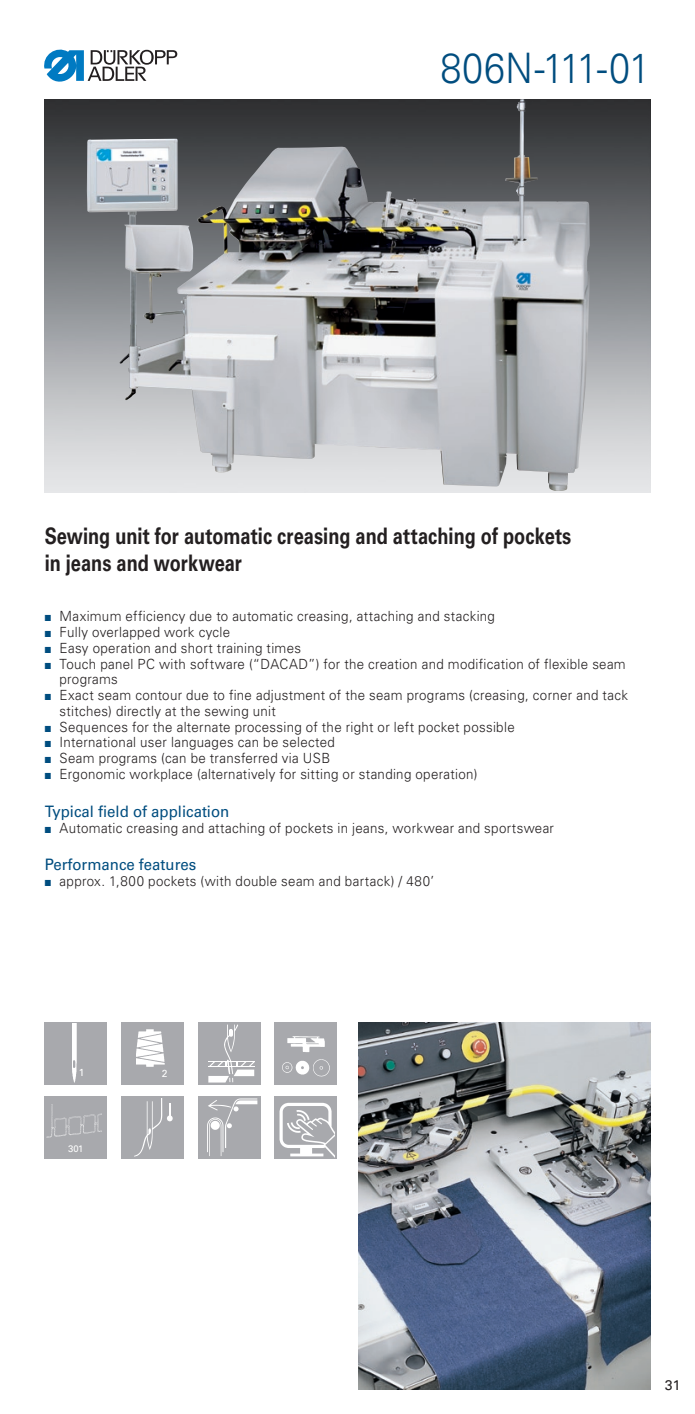
<style>
.page{position:relative;width:695px;height:1414px;background:#fff}
.page>*{position:absolute;margin:0;border:0;box-sizing:border-box;transform-origin:0 0}
.Titel_1{font:300 42px "Univers";letter-spacing:-.01em;color:#004d7f;scale:.9 1}
.Zwischenüberschrift{font:700 22.75px/27.3px "Univers";letter-spacing:.005em;color:#231f20;scale:.8 1}
.Subheadline_Univers{font:15.75px "Univers";color:#004d7f;scale:.95 1}
.Einzug_3_mm_Dürkopp{font:300 14px/15.8px "Univers";letter-spacing:.025em;color:#231f20;scale:.95 1}
.t1{font:14px "Univers";color:#231f20}
.Piktogramme{font:10.33px "Univers";color:#fff}
.t2{font:9.45px "Univers";color:#fff}
.s1{color:#004d7f}
</style>
<div class="page">
<img style="left:358px;top:1022px;width:292px;height:367px">
<img style="left:45px;top:99px;width:605px;height:394px">
<svg style="left:44px;top:50px;width:133px;height:32px"></svg>
<img style="left:197px;top:99px;width:325px;height:154px">
<div style="left:45px;top:1096px;width:62px;height:63px;background:#a8a9ad"></div>
<img style="left:47px;top:1104px;width:54px;height:33px">
<div style="left:122px;top:1022px;width:62px;height:62px;background:#a8a9ad"></div>
<img style="left:136px;top:1030px;width:29px;height:37px">
<div style="left:45px;top:1022px;width:62px;height:62px;background:#a8a9ad"></div>
<img style="left:73px;top:1023px;width:4px;height:60px">
<div style="left:198px;top:1022px;width:63px;height:62px;background:#a8a9ad"></div>
<svg style="left:208px;top:1024px;width:47px;height:58px"></svg>
<div style="left:274px;top:1022px;width:63px;height:62px;background:#a8a9ad"></div>
<img style="left:282px;top:1036px;width:47px;height:41px">
<div style="left:274px;top:1096px;width:63px;height:63px;background:#a8a9ad"></div>
<img style="left:279px;top:1102px;width:55px;height:55px">
<div style="left:122px;top:1096px;width:62px;height:63px;background:#a8a9ad"></div>
<svg style="left:134px;top:1098px;width:39px;height:58px"></svg>
<div style="left:198px;top:1096px;width:63px;height:63px;background:#a8a9ad"></div>
<svg style="left:207px;top:1098px;width:50px;height:58px"></svg>
<p class="Titel_1" style="left:440px;top:43px;width:235px">806N-111-01</p>
<p class="Zwischenüberschrift" style="left:45px;top:522px;width:659px">Sewing unit for automatic creasing and attaching of pockets in jeans and workwear</p>
<p class="Einzug_3_mm_Dürkopp" style="left:45px;top:609px;width:475px"><span class="s1">■</span> Maximum efficiency due to automatic creasing, attaching and stacking</p>
<p class="Einzug_3_mm_Dürkopp" style="left:45px;top:624px;width:197px"><span class="s1">■</span> Fully overlapped work cycle</p>
<p class="Einzug_3_mm_Dürkopp" style="left:45px;top:640px;width:271px"><span class="s1">■</span> Easy operation and short training times</p>
<p class="Einzug_3_mm_Dürkopp" style="left:60px;top:656px;width:597px;text-indent:-15px"><span class="s1">■</span> Touch panel PC with software (“DACAD”) for the creation and modification of flexible seam programs</p>
<p class="Einzug_3_mm_Dürkopp" style="left:60px;top:687px;width:599px;text-indent:-15px"><span class="s1">■</span> Exact seam contour due to fine adjustment of the seam programs (creasing, corner and tack stitches) directly at the sewing unit</p>
<p class="Einzug_3_mm_Dürkopp" style="left:45px;top:719px;width:496px"><span class="s1">■</span> Sequences for the alternate processing of the right or left pocket possible</p>
<p class="Einzug_3_mm_Dürkopp" style="left:45px;top:735px;width:307px"><span class="s1">■</span> International user languages can be selected</p>
<p class="Einzug_3_mm_Dürkopp" style="left:45px;top:750px;width:302px"><span class="s1">■</span> Seam programs (can be transferred via USB</p>
<p class="Einzug_3_mm_Dürkopp" style="left:45px;top:766px;width:457px"><span class="s1">■</span> Ergonomic workplace (alternatively for sitting or standing operation)</p>
<p class="Subheadline_Univers" style="left:45px;top:802px;width:196px">Typical field of application</p>
<p class="Einzug_3_mm_Dürkopp" style="left:45px;top:820px;width:537px"><span class="s1">■</span> Automatic creasing and attaching of pockets in jeans, workwear and sportswear</p>
<p class="Subheadline_Univers" style="left:45px;top:855px;width:161px">Performance features</p>
<p class="Einzug_3_mm_Dürkopp" style="left:45px;top:873px;width:411px"><span class="s1">■</span> approx. 1,800 pockets (with double seam and bartack) / 480’</p>
<p class="Piktogramme" style="left:79px;top:1066px;width:7px">1</p>
<p class="Piktogramme" style="left:162px;top:1067px;width:7px">2</p>
<p class="t2" style="left:68px;top:1143px;width:17px">301</p>
<p class="t1" style="left:664px;top:1377px;width:17px">31</p>
</div>
